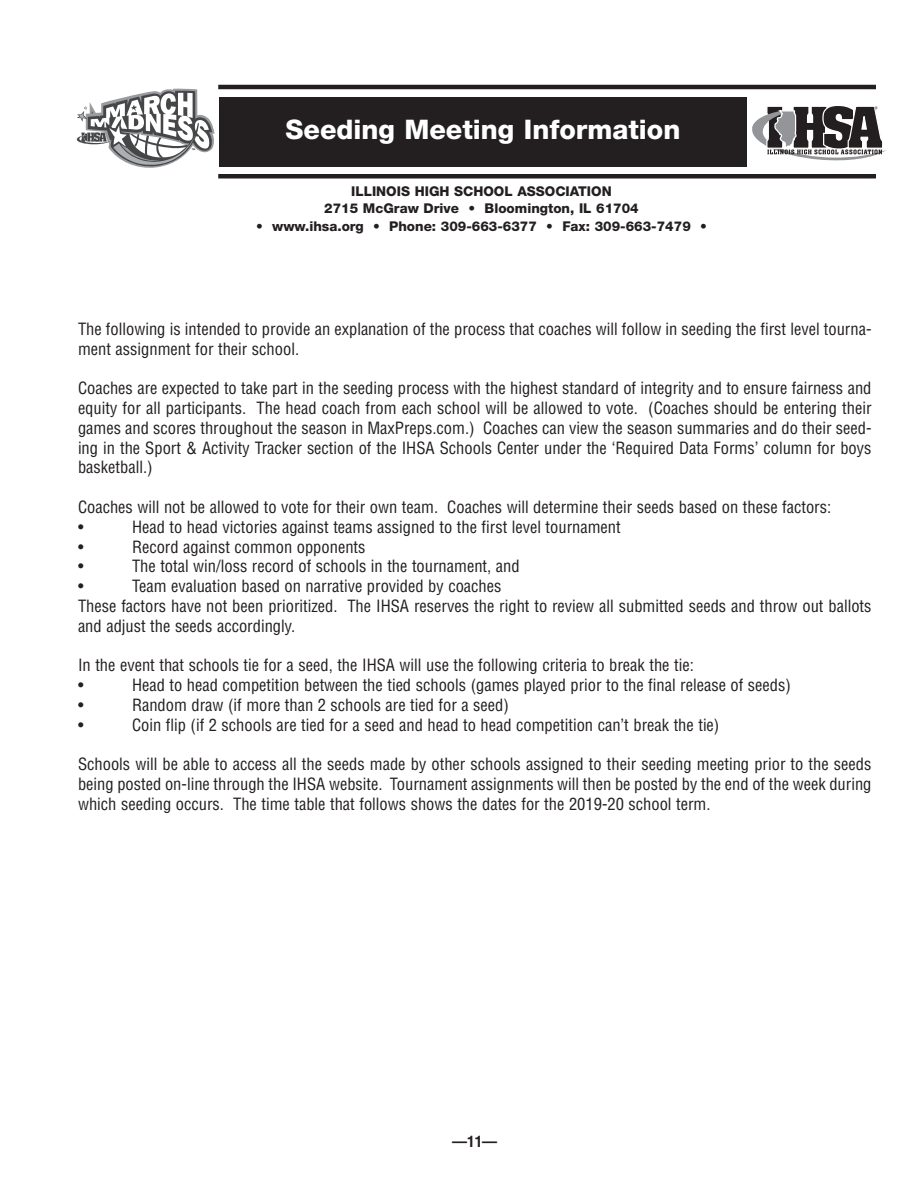
<style>
.page{position:relative;width:918px;height:1188px;background:#fff}
.page>*{position:absolute;margin:0;border:0;box-sizing:border-box;transform-origin:0 0}
.t1{font:800 27px "Helvetica Neue";color:#fff}
.t2{font:condensed 16.5px/19.8px "Helvetica";color:#231f20}
.t3{font:700 condensed 15px "Helvetica";color:#231f20}
.t4{font:800 13.5px/17.7px "Helvetica Neue";color:#231f20;text-align:center}
</style>
<div class="page">
<div style="left:219px;top:97px;width:528px;height:70px;background:#231f20"></div>
<svg style="left:76px;top:89px;width:139px;height:79px"></svg>
<div style="left:218px;top:174px;width:658px;height:5px;background:#231f20"></div>
<hr style="left:218px;top:85px;width:658px;height:4px;background:#231f20">
<svg style="left:752px;top:106px;width:134px;height:54px"></svg>
<h1 class="t1" style="left:286px;top:120px;width:396px">Seeding Meeting Information</h1>
<p class="t4" style="left:324px;top:183px;width:316px">ILLINOIS HIGH SCHOOL ASSOCIATION<br>2715 McGraw Drive • Bloomington, IL 61704</p>
<p class="t4" style="left:256px;top:219px;width:452px">• www.ihsa.org • Phone: 309-663-6377 • Fax: 309-663-7479 •</p>
<p class="t2" style="left:78px;top:319px;width:795px">The following is intended to provide an explanation of the process that coaches will follow in seeding the first level tourna&shy;ment assignment for their school.</p>
<p class="t2" style="left:78px;top:379px;width:795px;text-align:justify">Coaches are expected to take part in the seeding process with the highest standard of integrity and to ensure fairness and equity for all participants. The head coach from each school will be allowed to vote. (Coaches should be entering their games and scores throughout the season in MaxPreps.com.) Coaches can view the season summaries and do their seed&shy;ing in the Sport &amp; Activity Tracker section of the IHSA Schools Center under the ‘Required Data Forms’ column for boys basketball.)</p>
<p class="t2" style="left:78px;top:497px;width:755px">Coaches will not be allowed to vote for their own team. Coaches will determine their seeds based on these factors: •</p>
<p class="t2" style="left:132px;top:517px;width:490px">Head to head victories against teams assigned to the first level tournament</p>
<p class="t2" style="left:78px;top:537px;width:7px">•</p>
<p class="t2" style="left:132px;top:537px;width:235px">Record against common opponents</p>
<p class="t2" style="left:78px;top:557px;width:7px">•</p>
<p class="t2" style="left:132px;top:557px;width:389px">The total win/loss record of schools in the tournament, and</p>
<p class="t2" style="left:78px;top:577px;width:7px">•</p>
<p class="t2" style="left:78px;top:577px;width:795px;text-indent:54px">Team evaluation based on narrative provided by coaches<br>These factors have not been prioritized. The IHSA reserves the right to review all submitted seeds and throw out ballots and adjust the seeds accordingly.</p>
<p class="t2" style="left:78px;top:656px;width:617px">In the event that schools tie for a seed, the IHSA will use the following criteria to break the tie: •</p>
<p class="t2" style="left:132px;top:676px;width:661px">Head to head competition between the tied schools (games played prior to the final release of seeds)</p>
<p class="t2" style="left:78px;top:695px;width:7px">•</p>
<p class="t2" style="left:132px;top:695px;width:379px">Random draw (if more than 2 schools are tied for a seed)</p>
<p class="t2" style="left:78px;top:715px;width:7px">•</p>
<p class="t2" style="left:132px;top:715px;width:589px">Coin flip (if 2 schools are tied for a seed and head to head competition can’t break the tie)</p>
<p class="t2" style="left:78px;top:755px;width:795px;text-align:justify">Schools will be able to access all the seeds made by other schools assigned to their seeding meeting prior to the seeds being posted on-line through the IHSA website. Tournament assignments will then be posted by the end of the week during which seeding occurs. The time table that follows shows the dates for the 2019-20 school term.</p>
<p class="t3" style="left:452px;top:1133px;width:46px">—11—</p>
</div>
